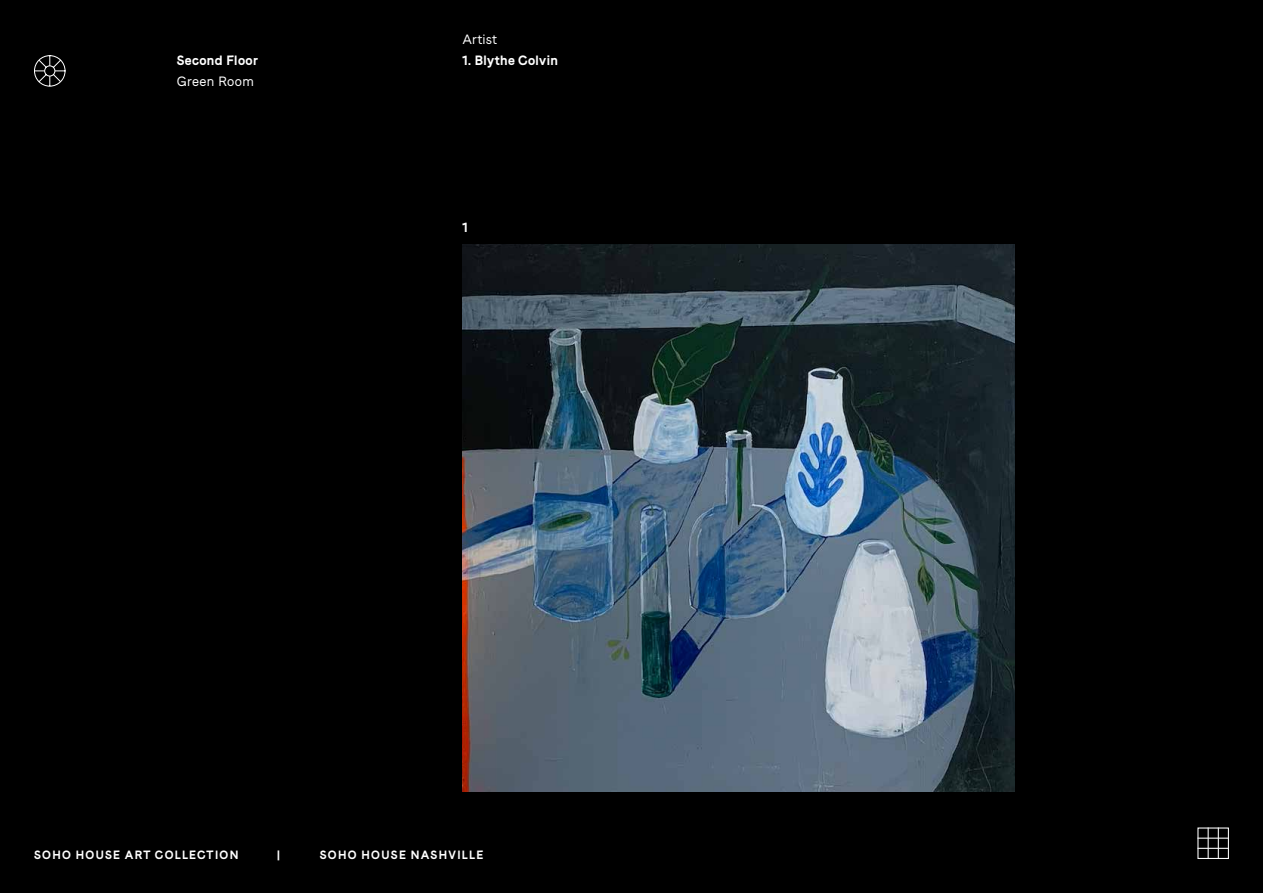
<style>
.page{position:relative;width:1263px;height:893px;background:#000}
.page>*{position:absolute;margin:0;border:0;box-sizing:border-box;transform-origin:0 0}
.t1{font:13.5px "Faro Bold Lucky";letter-spacing:.03em;color:#fff}
.t2{font:13.5px "Faro Regular Lucky";letter-spacing:.03em;color:#fff}
.t3{font:12px "Faro Bold Lucky";letter-spacing:.11em;color:#fff}
</style>
<div class="page">
<div style="left:1197px;top:827px;width:32px;height:32px;border:1px solid #fff"></div>
<hr style="left:1207px;top:827px;width:2px;height:32px;background:#fff">
<hr style="left:1218px;top:827px;width:1px;height:32px;background:#fff">
<hr style="left:1197px;top:848px;width:32px;height:1px;background:#fff">
<hr style="left:1197px;top:838px;width:32px;height:1px;background:#fff">
<svg style="left:34px;top:55px;width:32px;height:32px"></svg>
<img style="left:462px;top:244px;width:553px;height:548px">
<p class="t1" style="left:177px;top:51px;width:83px">Second Floor</p>
<p class="t2" style="left:177px;top:72px;width:79px">Green Room</p>
<p class="t2" style="left:462px;top:29px;width:36px">Artist</p>
<p class="t1" style="left:462px;top:51px;width:97px">1. Blythe Colvin</p>
<p class="t1" style="left:462px;top:217px;width:7px">1</p>
<p class="t3" style="left:34px;top:846px;width:206px">SOHO HOUSE ART COLLECTION</p>
<p class="t3" style="left:277px;top:846px;width:5px">|</p>
<p class="t3" style="left:320px;top:846px;width:165px">SOHO HOUSE NASHVILLE</p>
</div>
